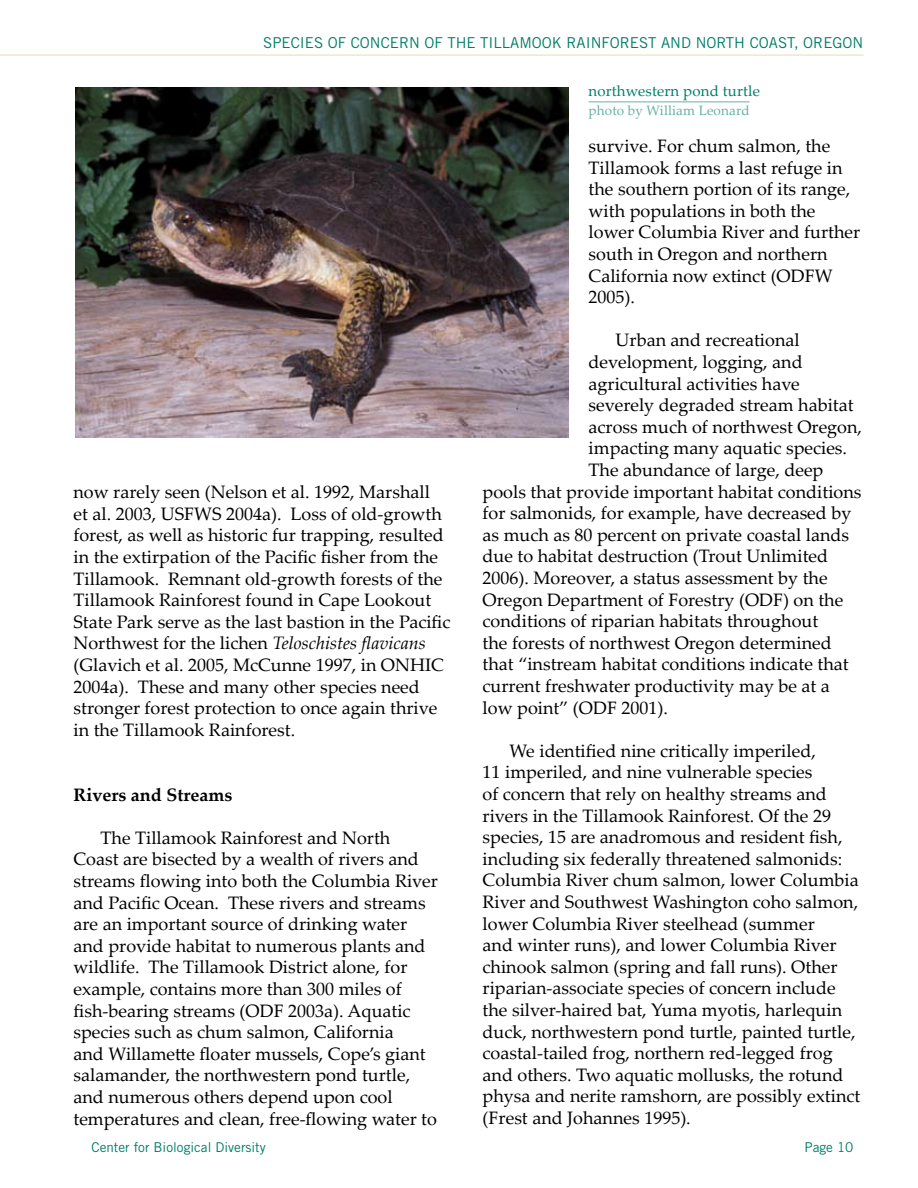
<style>
.page{position:relative;width:918px;height:1188px;background:#fff}
.page>*{position:absolute;margin:0;border:0;box-sizing:border-box;transform-origin:0 0}
.t1{font:18px/21.6px "Palatino Linotype";color:#000}
.t2{font:700 18px "Palatino Linotype";color:#000}
.t3{font:15px "Trade Gothic LT Std";color:#007d68}
.t4{font:15px "Palatino Linotype";letter-spacing:.01em;color:#007d68}
.t5{font:13.5px "Trade Gothic LT Std";color:#007d68}
.t6{font:13.5px "Palatino Linotype";letter-spacing:.01em;color:#66b1a4}
.s1{font-style:italic}
</style>
<div class="page">
<hr style="left:0;top:55px;width:863px;height:1px;background:#f2dcb1">
<hr style="left:589px;top:102px;width:161px;height:1px;background:#66b1a4">
<img style="left:76px;top:87px;width:492px;height:350px">
<p class="t3" style="left:263px;top:33px;width:602px">SPECIES OF CONCERN OF THE TILLAMOOK RAINFOREST AND NORTH COAST, OREGON</p>
<p class="t4" style="left:589px;top:80px;width:173px">northwestern pond turtle</p>
<p class="t6" style="left:589px;top:101px;width:163px">photo by William Leonard</p>
<p class="t1" style="left:589px;top:134px;width:273px">survive. For chum salmon, the<br>Tillamook forms a last refuge in the southern portion of its range, with populations in both the lower Columbia River and further south in Oregon and northern<br>California now extinct (ODFW<br>2005).</p>
<p class="t1" style="left:616px;top:329px;width:186px">Urban and recreational</p>
<p class="t1" style="left:589px;top:350px;width:216px">development, logging, and</p>
<p class="t1" style="left:589px;top:372px;width:213px">agricultural activities have</p>
<p class="t1" style="left:589px;top:393px;width:267px">severely degraded stream habitat</p>
<p class="t1" style="left:589px;top:415px;width:275px">across much of northwest Oregon,</p>
<p class="t1" style="left:589px;top:437px;width:260px">impacting many aquatic species.</p>
<p class="t1" style="left:589px;top:458px;width:236px">The abundance of large, deep</p>
<p class="t1" style="left:483px;top:480px;width:380px">pools that provide important habitat conditions</p>
<p class="t1" style="left:483px;top:501px;width:370px">for salmonids, for example, have decreased by</p>
<p class="t1" style="left:483px;top:523px;width:368px">as much as 80 percent on private coastal lands</p>
<p class="t1" style="left:483px;top:545px;width:347px">due to habitat destruction (Trout Unlimited</p>
<p class="t1" style="left:483px;top:566px;width:347px">2006). Moreover, a status assessment by the</p>
<p class="t1" style="left:483px;top:588px;width:362px">Oregon Department of Forestry (ODF) on the</p>
<p class="t1" style="left:483px;top:609px;width:337px">conditions of riparian habitats throughout</p>
<p class="t1" style="left:483px;top:631px;width:351px">the forests of northwest Oregon determined</p>
<p class="t1" style="left:483px;top:653px;width:368px">that “instream habitat conditions indicate that</p>
<p class="t1" style="left:483px;top:674px;width:349px">current freshwater productivity may be at a</p>
<p class="t1" style="left:483px;top:696px;width:187px">low point” (ODF 2001).</p>
<p class="t1" style="left:483px;top:739px;width:379px;text-indent:27px">We identified nine critically imperiled,<br>11 imperiled, and nine vulnerable species<br>of concern that rely on healthy streams and rivers in the Tillamook Rainforest. Of the 29 species, 15 are anadromous and resident fish, including six federally threatened salmonids:<br>Columbia River chum salmon, lower Columbia River and Southwest Washington coho salmon, lower Columbia River steelhead (summer<br>and winter runs), and lower Columbia River chinook salmon (spring and fall runs). Other riparian-associate species of concern include the silver-haired bat, Yuma myotis, harlequin duck, northwestern pond turtle, painted turtle, coastal-tailed frog, northern red-legged frog and others. Two aquatic mollusks, the rotund physa and nerite ramshorn, are possibly extinct (Frest and Johannes 1995).</p>
<p class="t1" style="left:74px;top:480px;width:379px">now rarely seen (Nelson et al. 1992, Marshall<br>et al. 2003, USFWS 2004a). Loss of old-growth forest, as well as historic fur trapping, resulted in the extirpation of the Pacific fisher from the Tillamook. Remnant old-growth forests of the Tillamook Rainforest found in Cape Lookout State Park serve as the last bastion in the Pacific Northwest for the lichen <span class="s1">Teloschistes flavicans </span>(Glavich et al. 2005, McCunne 1997, in ONHIC 2004a). These and many other species need stronger forest protection to once again thrive in the Tillamook Rainforest.</p>
<p class="t2" style="left:74px;top:782px;width:160px">Rivers and Streams</p>
<p class="t1" style="left:74px;top:826px;width:366px;text-indent:27px">The Tillamook Rainforest and North Coast are bisected by a wealth of rivers and streams flowing into both the Columbia River and Pacific Ocean. These rivers and streams are an important source of drinking water and provide habitat to numerous plants and wildlife. The Tillamook District alone, for example, contains more than 300 miles of fish-bearing streams (ODF 2003a). Aquatic species such as chum salmon, California<br>and Willamette floater mussels, Cope’s giant salamander, the northwestern pond turtle, and numerous others depend upon cool temperatures and clean, free-flowing water to</p>
<p class="t5" style="left:91px;top:1139px;width:176px">Center for Biological Diversity</p>
<p class="t5" style="left:804px;top:1139px;width:51px">Page 1 0</p>
</div>
